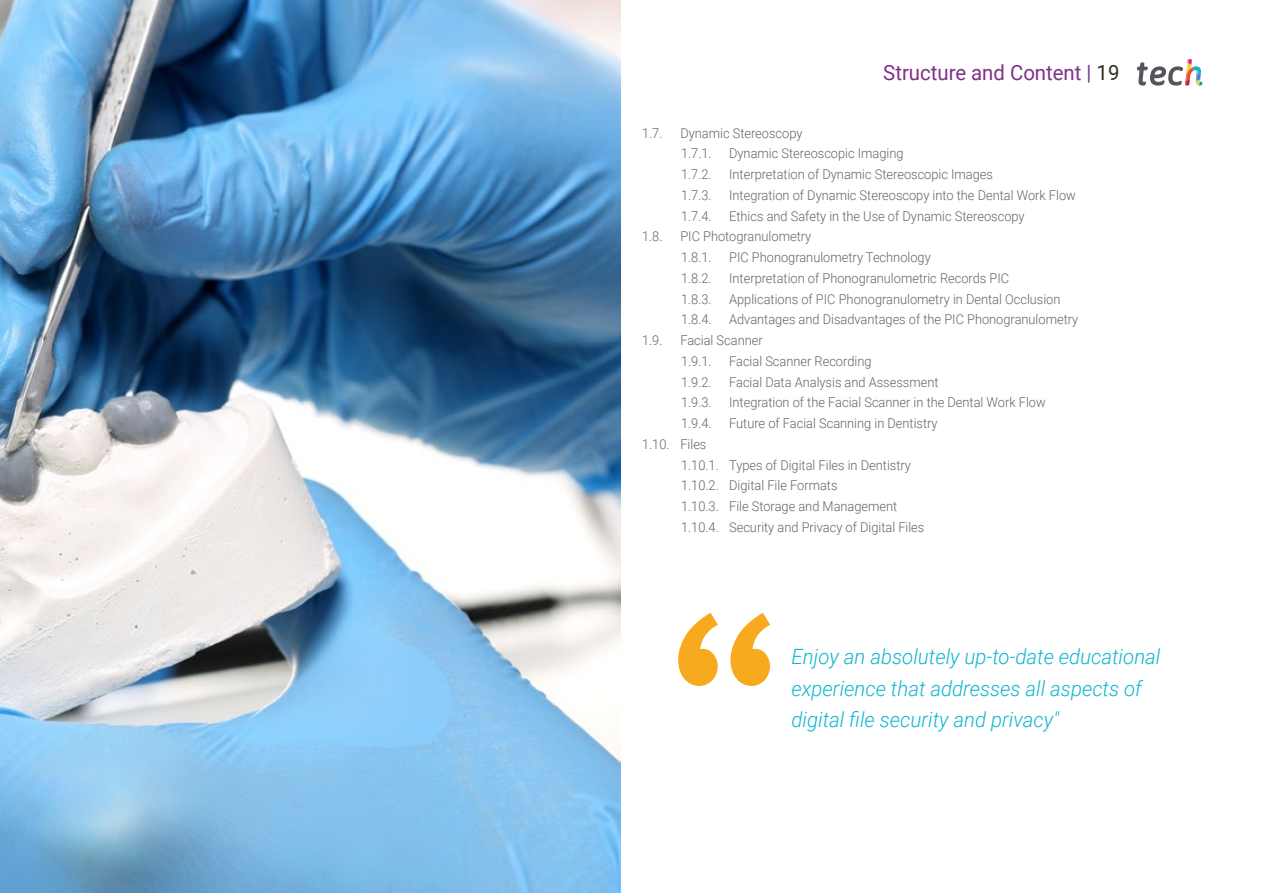
<style>
.page{position:relative;width:1263px;height:893px;background:#fff}
.page>*{position:absolute;margin:0;border:0;box-sizing:border-box;transform-origin:0 0}
.t1{font:italic 300 21px/31.5px "Roboto";color:#0fb6cf}
.t2{font:21px "Roboto";color:#813089}
.t3{font:300 13.5px/20.7px "Roboto";color:#61646a;scale:.95 1}
.s1{color:#312e20}
</style>
<div class="page">
<img style="left:0;top:0;width:621px;height:893px">
<svg style="left:678px;top:613px;width:92px;height:73px"></svg>
<svg style="left:1137px;top:59px;width:65px;height:27px"></svg>
<h1 class="t2" style="left:883px;top:57px;width:238px">Structure and Content | <span class="s1">19</span></h1>
<p class="t3" style="left:642px;top:122px;width:23px">1.7.</p>
<p class="t3" style="left:680px;top:122px;width:130px">Dynamic Stereoscopy<br>1.7.1.</p>
<p class="t3" style="left:729px;top:143px;width:185px">Dynamic Stereoscopic Imaging</p>
<p class="t3" style="left:681px;top:164px;width:34px">1.7.2.</p>
<p class="t3" style="left:729px;top:164px;width:279px">Interpretation of Dynamic Stereoscopic Images</p>
<p class="t3" style="left:681px;top:184px;width:34px">1.7.3.</p>
<p class="t3" style="left:729px;top:184px;width:366px">Integration of Dynamic Stereoscopy into the Dental Work Flow</p>
<p class="t3" style="left:681px;top:205px;width:34px">1.7.4.</p>
<p class="t3" style="left:729px;top:205px;width:313px">Ethics and Safety in the Use of Dynamic Stereoscopy</p>
<p class="t3" style="left:642px;top:226px;width:23px">1.8.</p>
<p class="t3" style="left:680px;top:226px;width:139px">PIC Photogranulometry<br>1.8.1.</p>
<p class="t3" style="left:729px;top:247px;width:214px">PIC Phonogranulometry Technology</p>
<p class="t3" style="left:681px;top:267px;width:34px">1.8.2.</p>
<p class="t3" style="left:729px;top:267px;width:296px">Interpretation of Phonogranulometric Records PIC</p>
<p class="t3" style="left:681px;top:288px;width:34px">1.8.3.</p>
<p class="t3" style="left:729px;top:288px;width:350px">Applications of PIC Phonogranulometry in Dental Occlusion</p>
<p class="t3" style="left:681px;top:309px;width:34px">1.8.4.</p>
<p class="t3" style="left:729px;top:309px;width:369px">Advantages and Disadvantages of the PIC Phonogranulometry</p>
<p class="t3" style="left:642px;top:330px;width:23px">1.9.</p>
<p class="t3" style="left:680px;top:330px;width:88px">Facial Scanner<br>1.9.1.</p>
<p class="t3" style="left:729px;top:350px;width:151px">Facial Scanner Recording</p>
<p class="t3" style="left:681px;top:371px;width:34px">1.9.2.</p>
<p class="t3" style="left:729px;top:371px;width:222px">Facial Data Analysis and Assessment</p>
<p class="t3" style="left:681px;top:392px;width:34px">1.9.3.</p>
<p class="t3" style="left:729px;top:392px;width:335px">Integration of the Facial Scanner in the Dental Work Flow</p>
<p class="t3" style="left:681px;top:413px;width:34px">1.9.4.</p>
<p class="t3" style="left:729px;top:413px;width:221px">Future of Facial Scanning in Dentistry</p>
<p class="t3" style="left:681px;top:433px;width:258px;text-indent:-39px">1.10. Files<br>1.10.1. Types of Digital Files in Dentistry 1.10.2. Digital File Formats<br>1.10.3. File Storage and Management 1.10.4. Security and Privacy of Digital Files</p>
<h1 class="t1" style="left:791px;top:640px;width:370px">Enjoy an absolutely up-to-date educational experience that addresses all aspects of digital file security and privacy"</h1>
</div>
